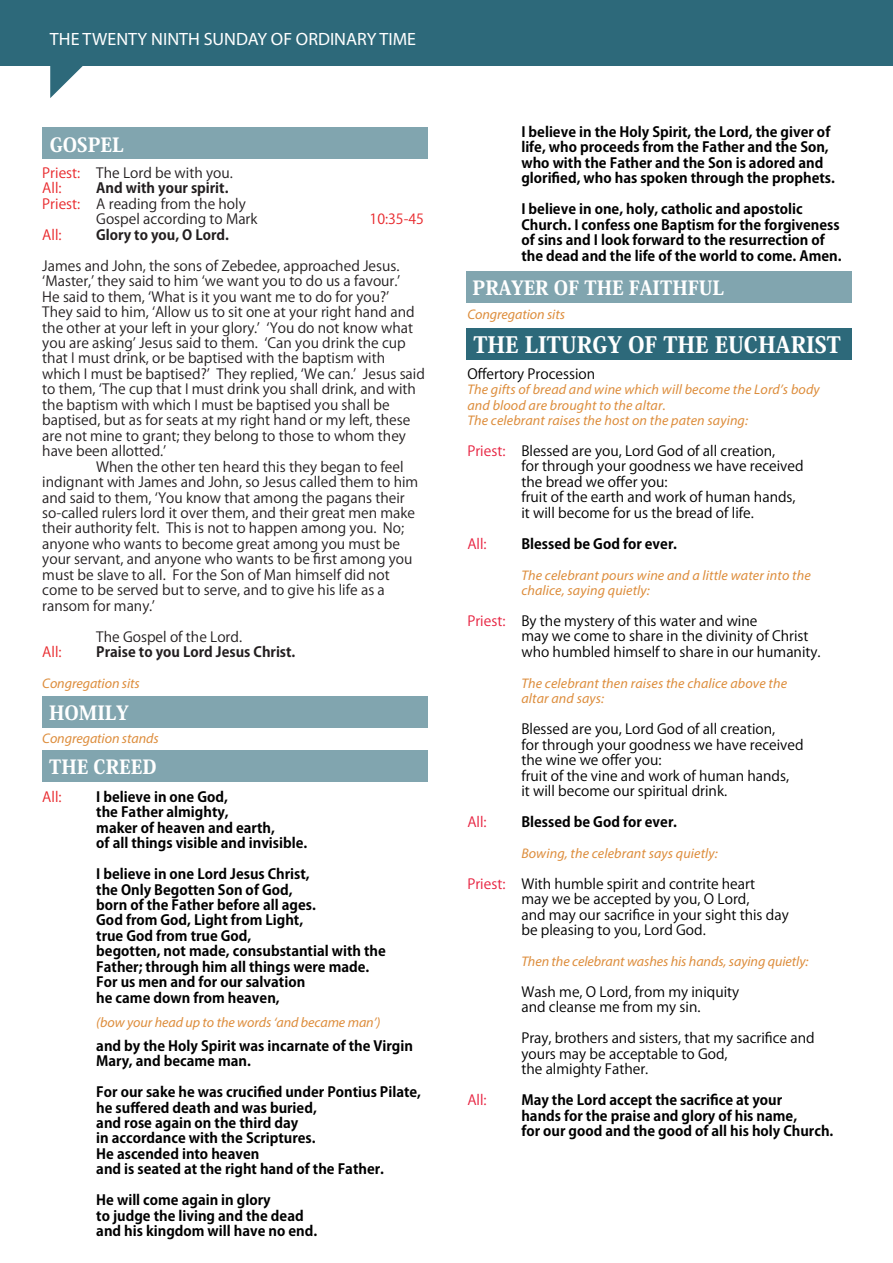
<style>
.page{position:relative;width:893px;height:1263px;background:#fff}
.page>*{position:absolute;margin:0;border:0;box-sizing:border-box;transform-origin:0 0}
.t1{font:800 22.35px "Koz Min Pro";color:#fff}
.t2{font:800 19.35px "Koz Min Pro";color:#fff}
.t3{font:17.85px "Myriad Pro";color:#fff}
.t4{font:700 13.95px/15.5px "Koz Go Pro";color:#000}
.t5{font:13.95px/15.5px "Koz Go Pro";color:#231f20}
.t6{font:13.95px/15.5px "Koz Go Pro";color:#000}
.t7{font:italic 13.95px/15.5px "Myriad Pro";letter-spacing:.01em;color:#dd8d3c}
.t8{font:700 13.95px "Koz Go Pro";color:#231f20}
.t9{font:13.95px "Koz Go Pro";color:#e8262a}
.t10{font:13.95px "Koz Go Pro";color:#e7213f}
.t11{font:13.95px "Koz Go Pro";color:#e92428}
.s1{color:#e8262a}
.s2{color:#e7213f}
</style>
<div class="page">
<div style="left:42px;top:696px;width:386px;height:32px;background:#81a5af"></div>
<div style="left:466px;top:271px;width:385px;height:32px;background:#81a5af"></div>
<div style="left:466px;top:328px;width:385px;height:32px;background:#2d697a"></div>
<div style="left:42px;top:128px;width:386px;height:31px;background:#81a5af"></div>
<div style="left:0;top:0;width:893px;height:65px;background:#2d697a"></div>
<svg style="left:50px;top:65px;width:39px;height:33px"></svg>
<div style="left:42px;top:750px;width:386px;height:32px;background:#81a5af"></div>
<p class="t3" style="left:50px;top:28px;width:368px">THE TWENTY NINTH SUNDAY OF ORDINARY TIME</p>
<h2 class="t2" style="left:50px;top:130px;width:76px">GOSPEL</h2>
<p class="t5" style="left:42px;top:165px;width:192px"><span class="s1">Priest:</span> The Lord be with you.<br><span class="s1">All:</span></p>
<p class="t8" style="left:96px;top:179px;width:134px">And with your spirit.</p>
<p class="t5" style="left:42px;top:196px;width:205px"><span class="s1">Priest:</span> A reading from the holy</p>
<p class="t5" style="left:96px;top:212px;width:163px">Gospel according to Mark</p>
<p class="t9" style="left:370px;top:210px;width:56px">10:35-45</p>
<p class="t11" style="left:42px;top:226px;width:21px">All:</p>
<p class="t8" style="left:96px;top:226px;width:134px">Glory to you, O Lord.</p>
<p class="t5" style="left:42px;top:258px;width:359px">James and John, the sons of Zebedee, approached Jesus.</p>
<p class="t5" style="left:42px;top:274px;width:359px">ʻMaster,ʼ they said to him ʻwe want you to do us a favour.ʼ</p>
<p class="t5" style="left:42px;top:289px;width:348px">He said to them, ʻWhat is it you want me to do for you?ʼ</p>
<p class="t5" style="left:42px;top:305px;width:374px">They said to him, ʻAllow us to sit one at your right hand and</p>
<p class="t5" style="left:42px;top:320px;width:372px">the other at your left in your glory.ʼ ʻYou do not know what</p>
<p class="t5" style="left:42px;top:335px;width:365px">you are askingʼ Jesus said to them. ʻCan you drink the cup</p>
<p class="t5" style="left:42px;top:351px;width:344px">that I must drink, or be baptised with the baptism with</p>
<p class="t5" style="left:42px;top:366px;width:384px">which I must be baptised?ʼ They replied, ʻWe can.ʼ Jesus said</p>
<p class="t5" style="left:42px;top:382px;width:375px">to them, ʻThe cup that I must drink you shall drink, and with</p>
<p class="t5" style="left:42px;top:397px;width:349px">the baptism with which I must be baptised you shall be</p>
<p class="t5" style="left:42px;top:413px;width:370px">baptised, but as for seats at my right hand or my left, these</p>
<p class="t5" style="left:42px;top:428px;width:365px">are not mine to grant; they belong to those to whom they</p>
<p class="t5" style="left:42px;top:444px;width:125px">have been allotted.ʼ</p>
<p class="t5" style="left:96px;top:459px;width:309px">When the other ten heard this they began to feel</p>
<p class="t5" style="left:42px;top:475px;width:378px">indignant with James and John, so Jesus called them to him</p>
<p class="t5" style="left:42px;top:490px;width:364px">and said to them, ʻYou know that among the pagans their</p>
<p class="t5" style="left:42px;top:505px;width:374px">so-called rulers lord it over them, and their great men make</p>
<p class="t5" style="left:42px;top:521px;width:364px">their authority felt. This is not to happen among you. No;</p>
<p class="t5" style="left:42px;top:536px;width:359px">anyone who wants to become great among you must be</p>
<p class="t5" style="left:42px;top:552px;width:372px">your servant, and anyone who wants to be first among you</p>
<p class="t5" style="left:42px;top:567px;width:349px">must be slave to all. For the Son of Man himself did not</p>
<p class="t5" style="left:42px;top:583px;width:344px">come to be served but to serve, and to give his life as a</p>
<p class="t5" style="left:42px;top:598px;width:114px">ransom for many.ʼ</p>
<p class="t5" style="left:96px;top:629px;width:147px">The Gospel of the Lord.</p>
<p class="t9" style="left:42px;top:643px;width:21px">All:</p>
<p class="t8" style="left:96px;top:643px;width:201px">Praise to you Lord Jesus Christ.</p>
<p class="t7" style="left:42px;top:675px;width:99px">Congregation sits</p>
<h2 class="t2" style="left:49px;top:698px;width:81px">HOMILY</h2>
<p class="t7" style="left:42px;top:731px;width:118px">Congregation stands</p>
<h2 class="t2" style="left:49px;top:752px;width:109px">THE CREED</h2>
<p class="t9" style="left:42px;top:788px;width:21px">All:</p>
<p class="t4" style="left:96px;top:790px;width:213px">I believe in one God,<br>the Father almighty,<br>maker of heaven and earth,<br>of all things visible and invisible.</p>
<p class="t4" style="left:96px;top:867px;width:291px">I believe in one Lord Jesus Christ,<br>the Only Begotten Son of God,<br>born of the Father before all ages.<br>God from God, Light from Light,<br>true God from true God,<br>begotten, not made, consubstantial with the<br>Father; through him all things were made.<br>For us men and for our salvation<br>he came down from heaven,</p>
<p class="t7" style="left:96px;top:1014px;width:286px">(bow your head up to the words ‘and became man’)</p>
<p class="t4" style="left:96px;top:1039px;width:318px">and by the Holy Spirit was incarnate of the Virgin<br>Mary, and became man.</p>
<p class="t4" style="left:96px;top:1085px;width:326px">For our sake he was crucified under Pontius Pilate, he suffered death and was buried,<br>and rose again on the third day<br>in accordance with the Scriptures.<br>He ascended into heaven<br>and is seated at the right hand of the Father.</p>
<p class="t4" style="left:96px;top:1193px;width:222px">He will come again in glory<br>to judge the living and the dead and his kingdom will have no end.</p>
<p class="t4" style="left:521px;top:125px;width:315px">I believe in the Holy Spirit, the Lord, the giver of life, who proceeds from the Father and the Son, who with the Father and the Son is adored and glorified, who has spoken through the prophets.</p>
<p class="t4" style="left:521px;top:202px;width:322px">I believe in one, holy, catholic and apostolic Church. I confess one Baptism for the forgiveness of sins and I look forward to the resurrection of the dead and the life of the world to come. Amen.</p>
<h2 class="t2" style="left:473px;top:273px;width:253px">PRAYER OF THE FAITHFUL</h2>
<p class="t7" style="left:467px;top:306px;width:99px">Congregation sits</p>
<h1 class="t1" style="left:473px;top:328px;width:369px">THE LITURGY OF THE EUCHARIST</h1>
<p class="t6" style="left:467px;top:366px;width:129px">Offertory Procession</p>
<p class="t7" style="left:467px;top:382px;width:354px">The gifts of bread and wine which will become the Lord’s body and blood are brought to the altar.<br>The celebrant raises the host on the paten saying:</p>
<p class="t6" style="left:521px;top:444px;width:284px;text-indent:-54px"><span class="s2">Priest:</span> Blessed are you, Lord God of all creation,<br>for through your goodness we have received the bread we offer you:<br>fruit of the earth and work of human hands, it will become for us the bread of life.</p>
<p class="t10" style="left:467px;top:535px;width:21px">All:</p>
<p class="t4" style="left:521px;top:537px;width:157px">Blessed be God for ever.</p>
<p class="t7" style="left:521px;top:567px;width:291px">The celebrant pours wine and a little water into the chalice, saying quietly:</p>
<p class="t6" style="left:521px;top:613px;width:300px;text-indent:-54px"><span class="s2">Priest:</span> By the mystery of this water and wine<br>may we come to share in the divinity of Christ who humbled himself to share in our humanity.</p>
<p class="t7" style="left:521px;top:675px;width:267px">The celebrant then raises the chalice above the altar and says:</p>
<p class="t6" style="left:521px;top:722px;width:284px">Blessed are you, Lord God of all creation,<br>for through your goodness we have received the wine we offer you:<br>fruit of the vine and work of human hands,<br>it will become our spiritual drink.</p>
<p class="t10" style="left:467px;top:813px;width:21px">All:</p>
<p class="t4" style="left:521px;top:815px;width:157px">Blessed be God for ever.</p>
<p class="t7" style="left:521px;top:845px;width:198px">Bowing, the celebrant says quietly:</p>
<p class="t6" style="left:521px;top:876px;width:269px;text-indent:-54px"><span class="s2">Priest:</span> With humble spirit and contrite heart<br>may we be accepted by you, O Lord,<br>and may our sacrifice in your sight this day be pleasing to you, Lord God.</p>
<p class="t7" style="left:521px;top:953px;width:289px">Then the celebrant washes his hands, saying quietly:</p>
<p class="t6" style="left:521px;top:984px;width:219px">Wash me, O Lord, from my iniquity and cleanse me from my sin.</p>
<p class="t6" style="left:521px;top:1031px;width:295px">Pray, brothers and sisters, that my sacrifice and yours may be acceptable to God,<br>the almighty Father.</p>
<p class="t10" style="left:467px;top:1091px;width:21px">All:</p>
<p class="t4" style="left:521px;top:1093px;width:313px">May the Lord accept the sacrifice at your<br>hands for the praise and glory of his name,<br>for our good and the good of all his holy Church.</p>
</div>
